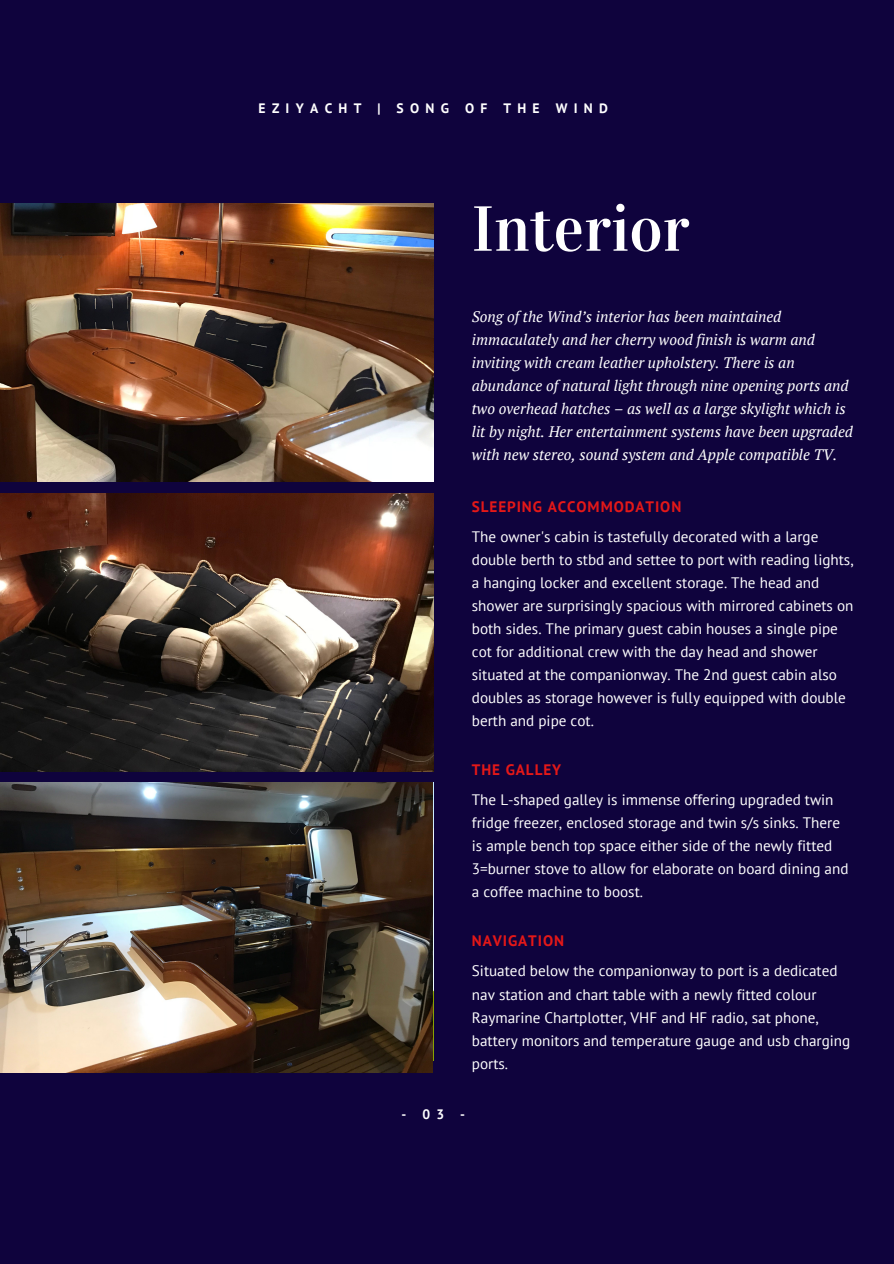
<style>
.page{position:relative;width:894px;height:1264px;background:#fff}
.page>*{position:absolute;margin:0;border:0;box-sizing:border-box;transform-origin:0 0}
.t1{font:63.6px "Vidaloka";color:#fff}
.t2{font:15.15px/23px "PT Sans";color:#fff}
.t3{font:italic 15.15px/23px "PT Serif";color:#fff}
.t4{font:700 15.15px "PT Sans";letter-spacing:.06em;color:#e41818}
.t5{font:700 13.65px "PT Sans";letter-spacing:.46em;color:#fff}
</style>
<div class="page">
<div style="left:0;top:0;width:893px;height:1263px;background:#0f033d"></div>
<img style="left:0;top:204px;width:433px;height:278px">
<img style="left:0;top:493px;width:433px;height:278px">
<img style="left:0;top:782px;width:432px;height:290px">
<p class="t5" style="left:258px;top:99px;width:351px">EZIYACHT | SONG OF THE WIND</p>
<h1 class="t1" style="left:471px;top:191px;width:219px">Interior</h1>
<p class="t3" style="left:471px;top:305px;width:382px">Song of the Wind’s interior has been maintained immaculately and her cherry wood finish is warm and inviting with cream leather upholstery. There is an abundance of natural light through nine opening ports and two overhead hatches – as well as a large skylight which is lit by night. Her entertainment systems have been upgraded with new stereo, sound system and Apple compatible TV.</p>
<p class="t4" style="left:471px;top:496px;width:211px">SLEEPING ACCOMMODATION</p>
<p class="t2" style="left:471px;top:525px;width:383px">The owner's cabin is tastefully decorated with a large double berth to stbd and settee to port with reading lights, a hanging locker and excellent storage. The head and shower are surprisingly spacious with mirrored cabinets on both sides. The primary guest cabin houses a single pipe cot for additional crew with the day head and shower situated at the companionway. The 2nd guest cabin also doubles as storage however is fully equipped with double berth and pipe cot.</p>
<p class="t4" style="left:471px;top:759px;width:91px">THE GALLEY</p>
<p class="t2" style="left:471px;top:788px;width:378px">The L-shaped galley is immense offering upgraded twin fridge freezer, enclosed storage and twin s/s sinks. There is ample bench top space either side of the newly fitted 3=burner stove to allow for elaborate on board dining and a coffee machine to boost.</p>
<p class="t4" style="left:472px;top:930px;width:94px">NAVIGATION</p>
<p class="t2" style="left:472px;top:959px;width:380px">Situated below the companionway to port is a dedicated nav station and chart table with a newly fitted colour Raymarine Chartplotter, VHF and HF radio, sat phone, battery monitors and temperature gauge and usb charging ports.</p>
<p class="t5" style="left:401px;top:1104px;width:65px">-03-</p>
</div>
